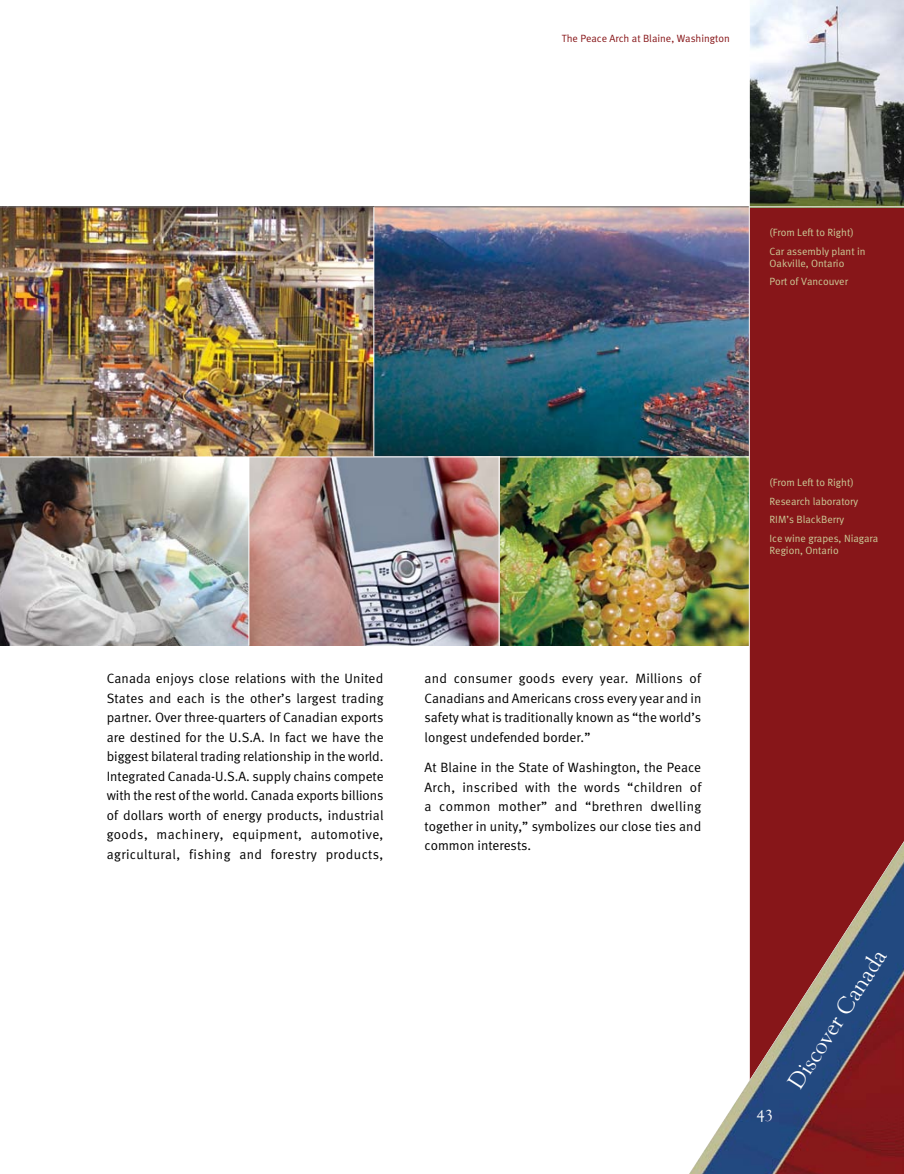
<style>
.page{position:relative;width:904px;height:1174px;background:#fff}
.page>*{position:absolute;margin:0;border:0;box-sizing:border-box;transform-origin:0 0}
.t1{font:24px "Goudy Old Style T";color:#fff}
.t2{font:16.5px "Goudy Old Style T";color:#fff}
.t3{font:13.5px/19.5px "Infiniti Meta Normal";color:#000;text-align:justify}
.t4{font:10.5px/18.8px "Infiniti Meta Normal";color:#cbcc98}
.t5{font:10.5px "Infiniti Meta Normal";color:#871619}
</style>
<div class="page">
<img style="left:0;top:207px;width:748px;height:438px">
<div style="left:749px;top:0;width:154px;height:1173px;background:#871619"></div>
<img style="left:749px;top:0;width:154px;height:206px">
<hr style="left:498px;top:456px;width:1px;height:189px;background:#fff">
<hr style="left:248px;top:456px;width:1px;height:189px;background:#fff">
<hr style="left:0;top:206px;width:749px;height:1px;background:#6d6e71">
<hr style="left:0;top:456px;width:749px;height:1px;background:#fff">
<hr style="left:373px;top:207px;width:1px;height:249px;background:#fff">
<hr style="left:748px;top:0;width:1px;height:1173px;background:#fff">
<hr style="left:749px;top:206px;width:154px;height:1px;background:#fff">
<img style="left:690px;top:841px;width:213px;height:332px">
<p class="t5" style="left:561px;top:32px;width:169px">The Peace Arch at Blaine, Washington</p>
<p class="t4" style="left:769px;top:222px;width:97px">(From Left to Right)<br>Car assembly plant in</p>
<p class="t4" style="left:769px;top:253px;width:80px">Oakville, Ontario<br>Port of Vancouver</p>
<p class="t3" style="left:107px;top:668px;width:278px">Canada enjoys close relations with the United States and each is the other’s largest trading partner. Over three-quarters of Canadian exports are destined for the U.S.A. In fact we have the biggest bilateral trading relationship in the world.<br>Integrated Canada-U.S.A. supply chains compete with the rest of the world. Canada exports billions of dollars worth of energy products, industrial goods, machinery, equipment, automotive, agricultural, fishing and forestry products,</p>
<p class="t3" style="left:424px;top:668px;width:278px">and consumer goods every year. Millions of Canadians and Americans cross every year and in safety what is traditionally known as “the world’s longest undefended border.”</p>
<p class="t3" style="left:424px;top:757px;width:278px">At Blaine in the State of Washington, the Peace Arch, inscribed with the words “children of a common mother” and “brethren dwelling together in unity,” symbolizes our close ties and common interests.</p>
<p class="t4" style="left:769px;top:472px;width:110px">(From Left to Right)<br>Research laboratory<br>RIM’s BlackBerry<br>Ice wine grapes, Niagara</p>
<p class="t4" style="left:769px;top:541px;width:71px">Region, Ontario</p>
<p class="t2" style="left:756px;top:1106px;width:18px">43</p>
<h1 class="t1" style="left:781px;top:1079px;width:163px;rotate:-57deg">Discover Canada</h1>
</div>
